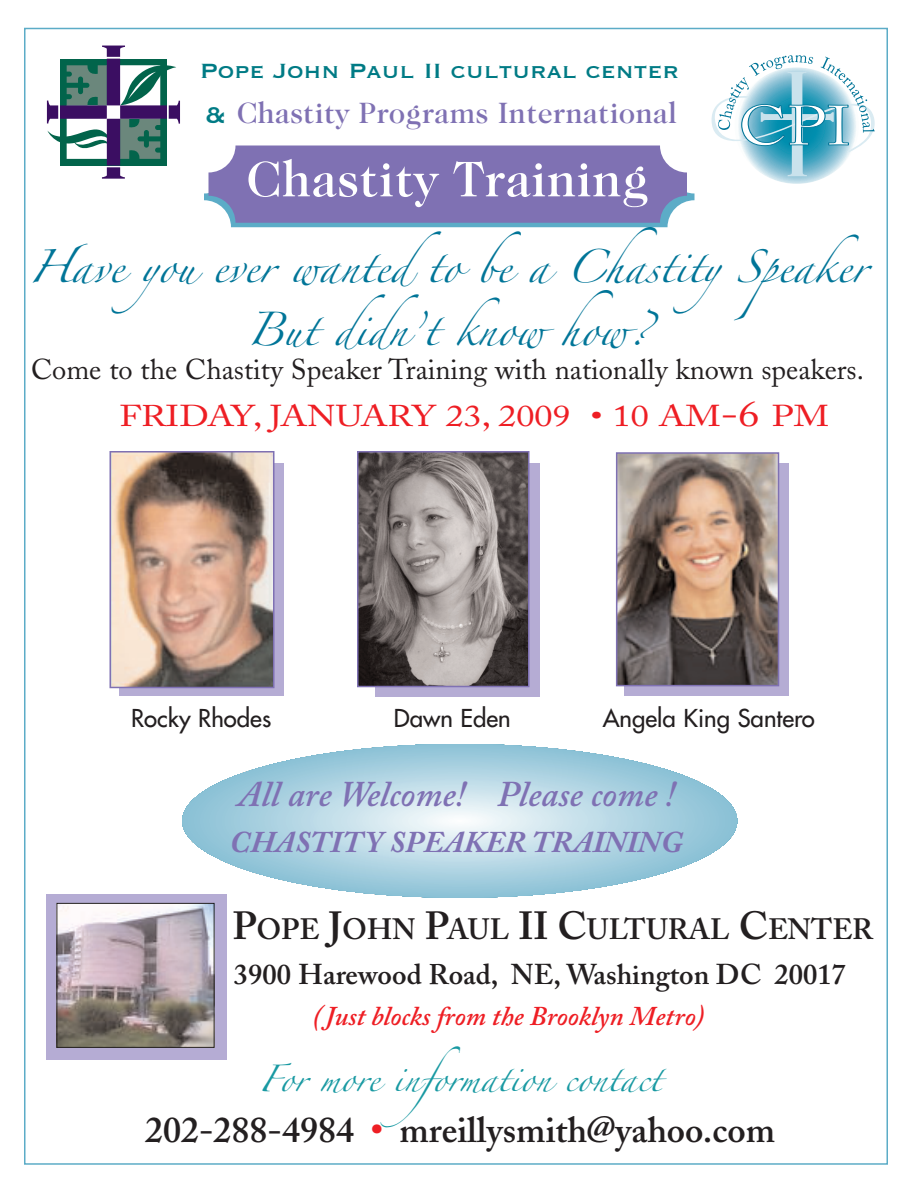
<style>
.page{position:relative;width:918px;height:1188px;background:#fff}
.page>*{position:absolute;margin:0;border:0;box-sizing:border-box;transform-origin:0 0}
.t1{font:500 51px "Caslon 224 IT Cby BT";color:#fff}
.t2{font:600 36px "Adobe Caslon";color:#231f20}
.t3{font:italic 600 36px "Adobe Caslon Pro";color:#7f71b3}
.t4{font:30px/63px "Zapfino";color:#007598;text-align:center}
.t5{font:500 30px "Caslon 224 IT Cby BT";color:#7f71b3}
.t6{font:30px "Adobe Caslon Pro";color:#ee1e24;scale:1.2 1}
.t7{font:italic 700 30px "Adobe Caslon Pro";color:#7f71b3}
.t8{font:600 29.25px "Adobe Caslon";color:#231f20}
.t9{font:28.5px "Adobe Caslon";color:#231f20}
.t10{font:600 28.5px "Adobe Caslon Pro";color:#231f20}
.t11{font:italic 600 27px "Adobe Caslon Pro";color:#ee1e24}
.t12{font:27px "Copperplate";color:#007b85}
.t13{font:24px "Futura";color:#231f20}
.t14{font:24px "Zapfino";color:#1899a2}
.s1{font-family:"Copperplate";font-weight:400;color:#007b85}
.s2{font-size:36px}
.s3{font-size:39px}
.s4{color:#ee1e24}
</style>
<div class="page">
<svg style="left:204px;top:166px;width:490px;height:61px;fill:#5cacc7"></svg>
<div style="left:208px;top:146px;width:479px;height:77px;background:#7f71b3;border-radius:27px"></div>
<svg style="left:188px;top:744px;width:544px;height:153px"></svg>
<svg style="left:194px;top:746px;width:532px;height:150px"></svg>
<svg style="left:197px;top:747px;width:526px;height:148px"></svg>
<svg style="left:200px;top:748px;width:520px;height:146px"></svg>
<svg style="left:203px;top:749px;width:514px;height:144px"></svg>
<svg style="left:209px;top:750px;width:502px;height:141px"></svg>
<svg style="left:215px;top:752px;width:489px;height:138px"></svg>
<svg style="left:218px;top:753px;width:483px;height:136px"></svg>
<svg style="left:221px;top:754px;width:477px;height:134px;fill:#97c7da"></svg>
<svg style="left:224px;top:755px;width:471px;height:132px;fill:#98c8da"></svg>
<svg style="left:227px;top:756px;width:465px;height:130px"></svg>
<svg style="left:230px;top:756px;width:459px;height:129px;fill:#9ac9db"></svg>
<svg style="left:233px;top:757px;width:453px;height:127px;fill:#97c7da"></svg>
<div style="left:236px;top:758px;width:447px;height:126px;background:#9ecbdd;border-radius:50%"></div>
<div style="left:246px;top:761px;width:428px;height:120px;background:#a2cdde;border-radius:50%"></div>
<div style="left:258px;top:764px;width:404px;height:114px;background:#a7d0df;border-radius:50%"></div>
<div style="left:267px;top:767px;width:385px;height:108px;background:#abd1e0;border-radius:50%"></div>
<div style="left:276px;top:769px;width:367px;height:103px;background:#afd4e3;border-radius:50%"></div>
<div style="left:288px;top:773px;width:343px;height:96px;background:#b3d6e4;border-radius:50%"></div>
<div style="left:298px;top:775px;width:324px;height:91px;background:#b7d8e5;border-radius:50%"></div>
<div style="left:310px;top:779px;width:300px;height:84px;background:#bcdae8;border-radius:50%"></div>
<div style="left:316px;top:780px;width:287px;height:81px;background:#c0dde9;border-radius:50%"></div>
<div style="left:328px;top:784px;width:263px;height:74px;background:#c4dfea;border-radius:50%"></div>
<div style="left:337px;top:787px;width:245px;height:68px;background:#c8e1eb;border-radius:50%"></div>
<div style="left:347px;top:789px;width:226px;height:64px;background:#cce3ed;border-radius:50%"></div>
<div style="left:356px;top:792px;width:208px;height:58px;background:#d0e5ee;border-radius:50%"></div>
<div style="left:365px;top:794px;width:190px;height:54px;background:#d4e8ef;border-radius:50%"></div>
<div style="left:374px;top:797px;width:171px;height:48px;background:#d8eaf1;border-radius:50%"></div>
<div style="left:383px;top:799px;width:153px;height:43px;background:#dcecf2;border-radius:50%"></div>
<div style="left:392px;top:802px;width:135px;height:38px;background:#e1eff4;border-radius:50%"></div>
<div style="left:402px;top:805px;width:116px;height:32px;background:#e5f1f5;border-radius:50%"></div>
<div style="left:414px;top:808px;width:92px;height:26px;background:#e9f3f7;border-radius:50%"></div>
<div style="left:423px;top:811px;width:73px;height:20px;background:#eef6f9;border-radius:50%"></div>
<div style="left:432px;top:813px;width:55px;height:16px;background:#f3f8fa;border-radius:50%"></div>
<div style="left:441px;top:816px;width:37px;height:10px;background:#f7fbfc;border-radius:50%"></div>
<div style="left:451px;top:818px;width:18px;height:5px;background:#fbfdfd;border-radius:50%"></div>
<div style="left:119px;top:464px;width:165px;height:232px;background:#b5acd4"></div>
<div style="left:46px;top:894px;width:180px;height:166px;background:#b5acd4"></div>
<div style="left:375px;top:464px;width:165px;height:234px;background:#b5acd4"></div>
<div style="left:624px;top:464px;width:165px;height:232px;background:#b5acd4"></div>
<svg style="left:735px;top:67px;width:124px;height:117px"></svg>
<svg style="left:712px;top:55px;width:163px;height:121px"></svg>
<img style="left:619px;top:455px;width:157px;height:228px">
<div style="left:616px;top:452px;width:163px;height:234px;border:2px solid #7f71b3"></div>
<img style="left:113px;top:454px;width:159px;height:231px">
<div style="left:110px;top:451px;width:165px;height:237px;border:2px solid #7f71b3"></div>
<img style="left:360px;top:454px;width:167px;height:230px">
<div style="left:357px;top:451px;width:173px;height:236px;border:2px solid #7f71b3"></div>
<img style="left:59px;top:905px;width:153px;height:141px">
<div style="left:57px;top:903px;width:157px;height:145px;border:1px solid #231f20"></div>
<svg style="left:47px;top:46px;width:133px;height:133px"></svg>
<p class="t12" style="left:200px;top:53px;width:480px">Pope John Paul II cultural center</p>
<p class="t5" style="left:205px;top:101px;width:474px"><span class="s1">&amp;</span> Chastity Programs International</p>
<h1 class="t1" style="left:246px;top:159px;width:405px">Chastity Training</h1>
<p class="t4" style="left:28px;top:240px;width:840px">Have you ever wantedto be a ChastitySpeaker<br>But didn’t know how?</p>
<p class="t9" style="left:31px;top:359px;width:834px">Come to the Chastity Speaker Training with nationally known speakers.</p>
<p class="t6" style="left:120px;top:405px;width:593px">FRIDAY, JANUARY 23, 2009 • 10 AM<span class="s2">-6</span> PM</p>
<p class="t13" style="left:131px;top:706px;width:141px">Rocky Rhodes</p>
<p class="t13" style="left:394px;top:706px;width:119px">Dawn Eden</p>
<p class="t13" style="left:603px;top:706px;width:214px">Angela King Santero</p>
<p class="t3" style="left:238px;top:781px;width:439px">All are Welcome! Please come !</p>
<p class="t7" style="left:230px;top:832px;width:454px">CHASTITY SPEAKER TRAINING</p>
<p class="t8" style="left:232px;top:919px;width:642px"><span class="s3">P</span>OPE <span class="s3">J</span>OHN <span class="s3">P</span>AUL <span class="s3">II C</span>ULTURAL <span class="s3">C</span>ENTER</p>
<p class="t10" style="left:234px;top:964px;width:613px">3900 Harewood Road, NE, Washington DC 20017</p>
<p class="t11" style="left:312px;top:1006px;width:394px">( Just blocks from the Brooklyn Metro)</p>
<p class="t14" style="left:259px;top:1069px;width:404px">For more information contact</p>
<p class="t2" style="left:145px;top:1117px;width:632px">202-288-4984 <span class="s4">•</span> mreillysmith@yahoo.com</p>
</div>
